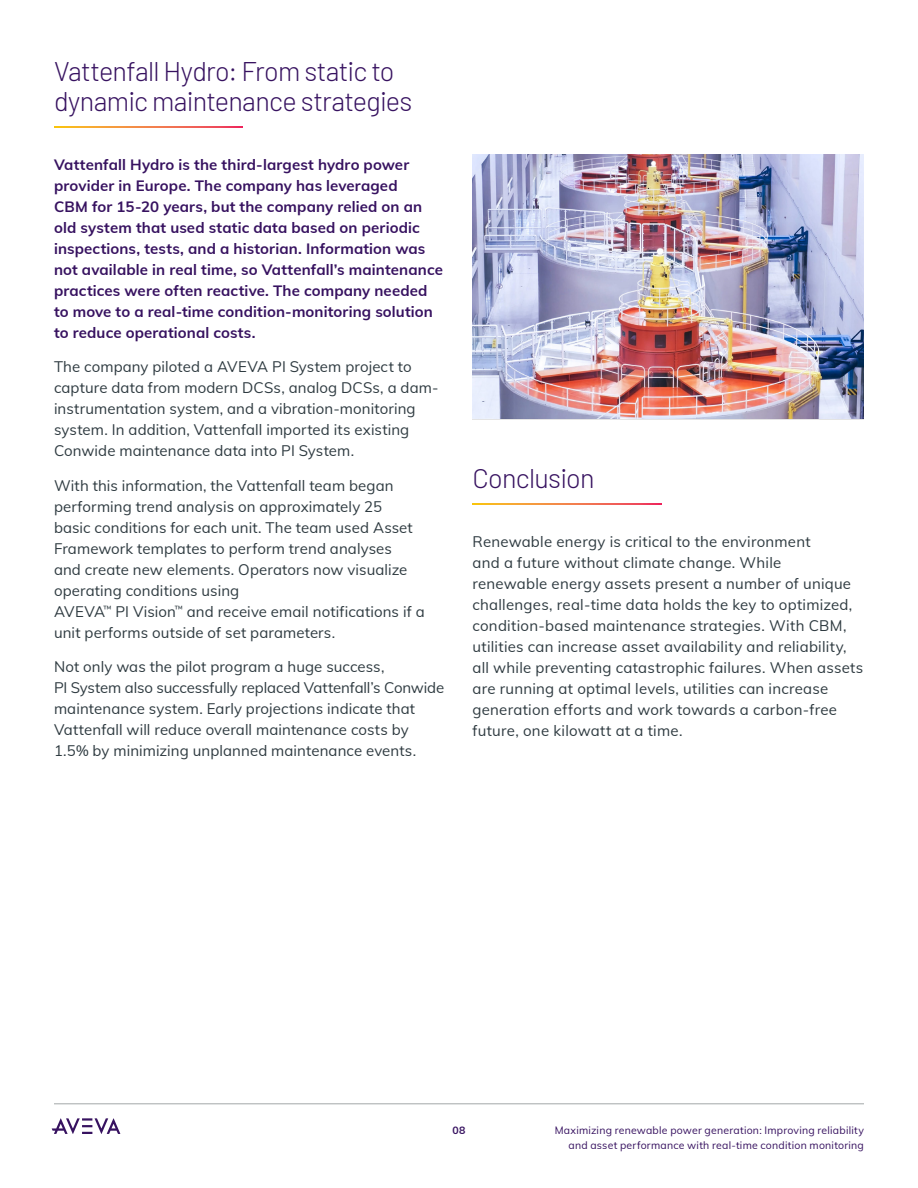
<style>
.page{position:relative;width:918px;height:1188px;background:#fff}
.page>*{position:absolute;margin:0;border:0;box-sizing:border-box;transform-origin:0 0}
.REBRAND_-_H3_Interna{font:300 27px/30px "Barlow";letter-spacing:-.025em;color:#371260}
.Body_Copy{font:15px/21px "Muli";letter-spacing:.01em;color:#2f3b41}
.S2_Subheadlines_2{font:700 15px/21px "Muli";letter-spacing:.01em;color:#371260}
.t1{font:10.5px/15px "Muli";letter-spacing:.02em;color:#371260;text-align:right}
.t2{font:700 10.5px "Muli";color:#371260}
</style>
<div class="page">
<hr style="left:54px;top:1104px;width:810px;height:1px;background:#a3a7a9">
<svg style="left:52px;top:1118px;width:68px;height:16px"></svg>
<svg style="left:54px;top:126px;width:189px;height:2px"></svg>
<svg style="left:472px;top:503px;width:190px;height:2px"></svg>
<img style="left:472px;top:155px;width:392px;height:264px">
<p class="REBRAND_-_H3_Interna" style="left:54px;top:54px;width:360px">Vattenfall Hydro: From static to dynamic maintenance strategies</p>
<p class="S2_Subheadlines_2" style="left:54px;top:153px;width:390px">Vattenfall Hydro is the third-largest hydro power provider in Europe. The company has leveraged<br>CBM for 15-20 years, but the company relied on an old system that used static data based on periodic inspections, tests, and a historian. Information was not available in real time, so Vattenfall’s maintenance practices were often reactive. The company needed to move to a real-time condition-monitoring solution to reduce operational costs.</p>
<p class="Body_Copy" style="left:54px;top:356px;width:386px">The company piloted a AVEVA PI System project to capture data from modern DCSs, analog DCSs, a dam&shy;instrumentation system, and a vibration-monitoring system. In addition, Vattenfall imported its existing Conwide maintenance data into PI System.</p>
<p class="Body_Copy" style="left:54px;top:474px;width:372px">With this information, the Vattenfall team began performing trend analysis on approximately 25<br>basic conditions for each unit. The team used Asset Framework templates to perform trend analyses<br>and create new elements. Operators now visualize operating conditions using<br>AVEVA<sup>™</sup> PI Vision<sup>™</sup> and receive email notifications if a unit performs outside of set parameters.</p>
<p class="Body_Copy" style="left:54px;top:656px;width:392px">Not only was the pilot program a huge success,<br>PI System also successfully replaced Vattenfall’s Conwide maintenance system. Early projections indicate that Vattenfall will reduce overall maintenance costs by 1.5% by minimizing unplanned maintenance events.</p>
<p class="REBRAND_-_H3_Interna" style="left:472px;top:461px;width:124px">Conclusion</p>
<p class="Body_Copy" style="left:472px;top:530px;width:392px">Renewable energy is critical to the environment<br>and a future without climate change. While<br>renewable energy assets present a number of unique challenges, real-time data holds the key to optimized, condition-based maintenance strategies. With CBM, utilities can increase asset availability and reliability, all while preventing catastrophic failures. When assets are running at optimal levels, utilities can increase generation efforts and work towards a carbon-free future, one kilowatt at a time.</p>
<p class="t2" style="left:452px;top:1123px;width:15px">08</p>
<p class="t1" style="left:555px;top:1122px;width:311px">Maximizing renewable power generation: Improving reliability and asset performance with real-time condition monitoring</p>
</div>
